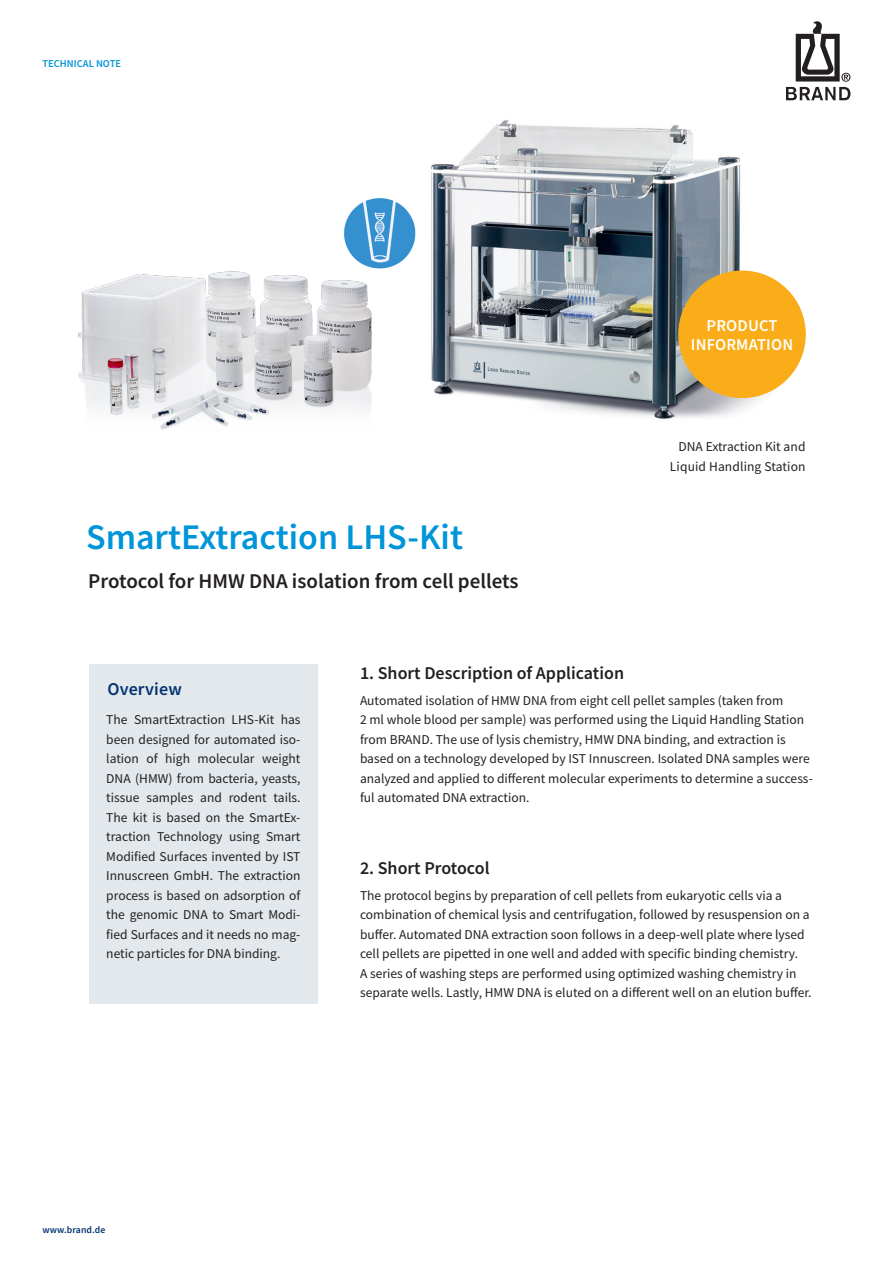
<style>
.page{position:relative;width:893px;height:1263px;background:#fff}
.page>*{position:absolute;margin:0;border:0;box-sizing:border-box;transform-origin:0 0}
.t1{font:600 36px "Source Sans Pro";color:#0095d9}
.t2{font:600 21px "Source Sans Pro";color:#231f20}
.t3{font:600 18px "Source Sans Pro";color:#231f20}
.t4{font:600 18px "Source Sans Pro";letter-spacing:.01em;color:#013371}
.t5{font:600 16.5px/19.8px "Source Sans Pro";letter-spacing:.01em;color:#fff;text-align:center}
.t6{font:13.5px/19.5px "Source Sans Pro";color:#231f20}
.t7{font:600 10.5px "Source Sans Pro";color:#0095d9}
.t8{font:600 9.75px "Source Sans Pro";letter-spacing:.01em;color:#013371}
</style>
<div class="page">
<svg style="left:786px;top:21px;width:64px;height:79px"></svg>
<img style="left:431px;top:120px;width:347px;height:299px">
<img style="left:344px;top:198px;width:72px;height:68px">
<img style="left:78px;top:237px;width:316px;height:193px">
<div style="left:89px;top:664px;width:228px;height:340px;background:#e2e8eb"></div>
<div style="left:678px;top:271px;width:128px;height:127px;background:#faad19;border-radius:50%"></div>
<p class="t7" style="left:43px;top:57px;width:80px">TECHNICAL NOTE</p>
<h1 class="t1" style="left:86px;top:513px;width:378px">SmartExtraction LHS-Kit</h1>
<h2 class="t2" style="left:88px;top:567px;width:432px">Protocol for HMW DNA isolation from cell pellets</h2>
<p class="t5" style="left:691px;top:315px;width:104px">PRODUCT<br>INFORMATION</p>
<p class="t6" style="left:670px;top:437px;width:137px;text-align:right">DNA Extraction Kit and<br>Liquid Handling Station</p>
<h3 class="t4" style="left:107px;top:677px;width:76px">Overview</h3>
<p class="t6" style="left:106px;top:710px;width:196px;text-align:justify">The SmartExtraction LHS-Kit has been designed for automated iso&shy;lation of high molecular weight DNA (HMW) from bacteria, yeasts, tissue samples and rodent tails.<br>The kit is based on the SmartEx&shy;traction Technology using Smart Modified Surfaces invented by IST Innuscreen GmbH. The extraction process is based on adsorption of the genomic DNA to Smart Modi&shy;fied Surfaces and it needs no mag&shy;netic particles for DNA binding.</p>
<h3 class="t3" style="left:360px;top:661px;width:266px">1. Short Description of Application</h3>
<p class="t6" style="left:360px;top:690px;width:454px">Automated isolation of HMW DNA from eight cell pellet samples (taken from<br>2 ml whole blood per sample) was performed using the Liquid Handling Station from BRAND. The use of lysis chemistry, HMW DNA binding, and extraction is based on a technology developed by IST Innuscreen. Isolated DNA samples were analyzed and applied to different molecular experiments to determine a success&shy;ful automated DNA extraction.</p>
<h3 class="t3" style="left:360px;top:856px;width:131px">2. Short Protocol</h3>
<p class="t6" style="left:360px;top:885px;width:453px">The protocol begins by preparation of cell pellets from eukaryotic cells via a combination of chemical lysis and centrifugation, followed by resuspension on a buffer. Automated DNA extraction soon follows in a deep-well plate where lysed cell pellets are pipetted in one well and added with specific binding chemistry.<br>A series of washing steps are performed using optimized washing chemistry in separate wells. Lastly, HMW DNA is eluted on a different well on an elution buffer.</p>
<p class="t8" style="left:43px;top:1223px;width:64px">www.brand.de</p>
</div>
